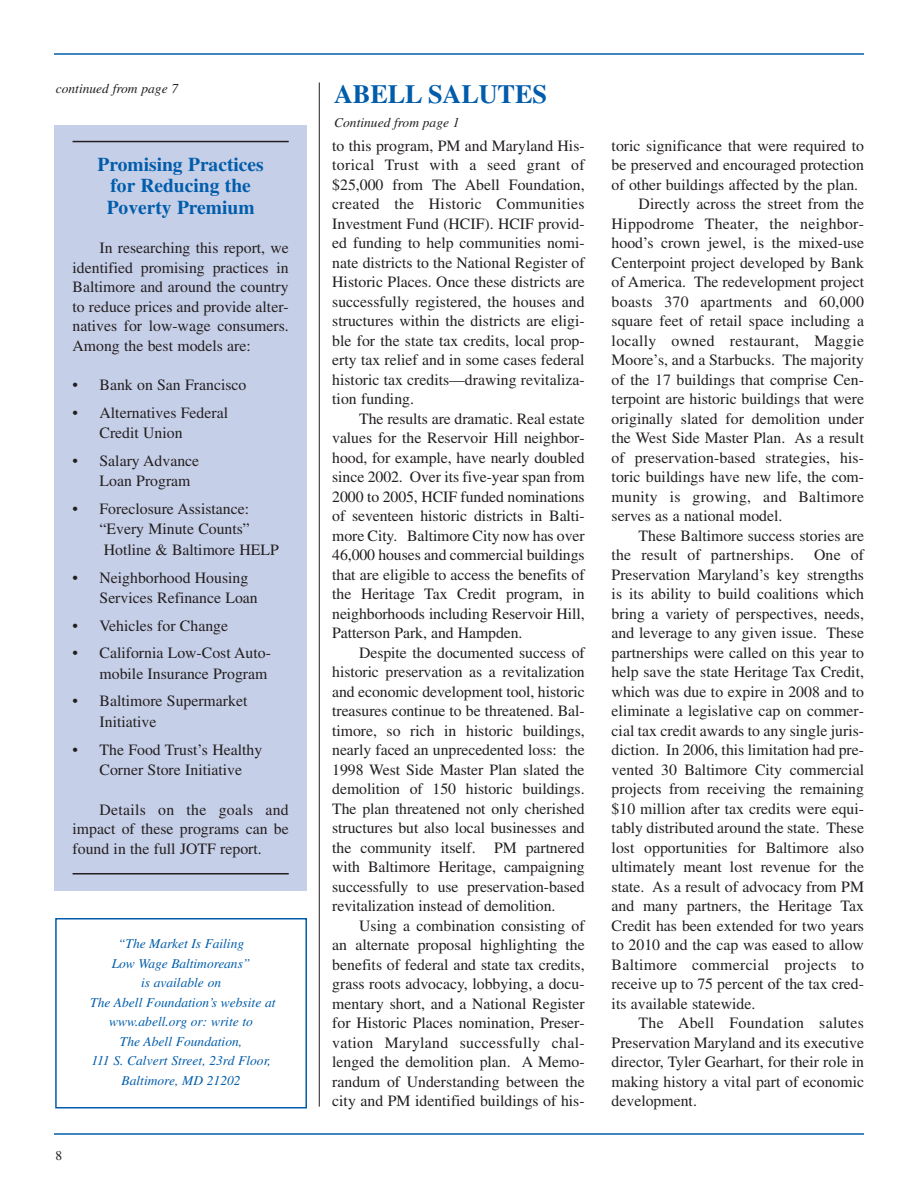
<style>
.page{position:relative;width:918px;height:1188px;background:#fff}
.page>*{position:absolute;margin:0;border:0;box-sizing:border-box;transform-origin:0 0}
.t1{font:700 26.25px "Times";letter-spacing:-.005em;color:#015dab}
.t2{font:700 19.5px/21.8px "Times";color:#015dab;text-align:center}
.t3{font:15.75px/19.5px "Times";color:#231f20;text-align:justify}
.t4{font:15.75px "Times";letter-spacing:.02em;color:#231f20}
.t5{font:italic 13.5px/19.5px "Times";color:#015dab;text-align:center}
.t6{font:italic 13.5px "Times";color:#231f20}
.t7{font:13.5px "Times";color:#231f20}
</style>
<div class="page">
<div style="left:54px;top:125px;width:253px;height:766px;background:#c6cfe8"></div>
<hr style="left:54px;top:1133px;width:810px;height:2px;background:#015dab">
<hr style="left:54px;top:53px;width:810px;height:2px;background:#015dab">
<hr style="left:319px;top:82px;width:1px;height:1025px;background:#231f20">
<div style="left:55px;top:918px;width:252px;height:190px;border:2px solid #015dab"></div>
<hr style="left:73px;top:141px;width:216px;height:1px;background:#231f20">
<hr style="left:73px;top:873px;width:216px;height:1px;background:#231f20">
<p class="t6" style="left:56px;top:84px;width:124px">continued from page 7</p>
<p class="t2" style="left:97px;top:155px;width:168px">Promising Practices for Reducing the<br>Poverty Premium</p>
<p class="t3" style="left:73px;top:240px;width:218px;text-indent:27px">In researching this report, we identified promising practices in Baltimore and around the country to reduce prices and provide alter&shy;natives for low-wage consumers.<br>Among the best models are:</p>
<p class="t3" style="left:73px;top:377px;width:175px">• Bank on San Francisco</p>
<p class="t3" style="left:100px;top:404px;width:130px;line-height:20.2px;text-indent:-27px">• Alternatives Federal<br>Credit Union</p>
<p class="t3" style="left:100px;top:452px;width:101px;line-height:20.2px;text-indent:-27px">• Salary Advance<br>Loan Program</p>
<p class="t3" style="left:100px;top:500px;width:181px;line-height:20.2px;text-align:left;text-indent:-27px">• Foreclosure Assistance: “Every Minute Counts”<br>Hotline &amp; Baltimore HELP</p>
<p class="t3" style="left:100px;top:569px;width:160px;line-height:20.2px;text-indent:-27px">• Neighborhood Housing<br>Services Refinance Loan</p>
<p class="t3" style="left:73px;top:617px;width:157px">• Vehicles for Change</p>
<p class="t3" style="left:73px;top:645px;width:200px;line-height:20.2px;text-align:right">• California Low-Cost Auto&shy;mobile Insurance Program</p>
<p class="t3" style="left:100px;top:693px;width:149px;line-height:20.2px;text-indent:-27px">• Baltimore Supermarket<br>Initiative</p>
<p class="t3" style="left:73px;top:741px;width:191px;line-height:20.2px;text-align:center">• The Food Trust’s Healthy<br>Corner Store Initiative</p>
<p class="t3" style="left:73px;top:801px;width:218px;text-indent:27px">Details on the goals and impact of these programs can be found in the full JOTF report.</p>
<p class="t7" style="left:56px;top:1151px;width:8px">8</p>
<p class="t5" style="left:90px;top:935px;width:187px">“The Market Is Failing<br>Low Wage Baltimoreans”<br>is available on<br>The Abell Foundation’s website at www.abell.org or: write to<br>The Abell Foundation,<br>111 S. Calvert Street, 23rd Floor,<br>Baltimore, MD 21202</p>
<h1 class="t1" style="left:334px;top:85px;width:214px">ABELL SALUTES</h1>
<p class="t6" style="left:334px;top:117px;width:127px">Continued from page 1</p>
<p class="t3" style="left:332px;top:137px;width:254px">to this program, PM and Maryland His&shy;torical Trust with a seed grant of $25,000 from The Abell Foundation, created the Historic Communities Investment Fund (HCIF). HCIF provid&shy;ed funding to help communities nomi&shy;nate districts to the National Register of Historic Places. Once these districts are successfully registered, the houses and structures within the districts are eligi&shy;ble for the state tax credits, local prop&shy;erty tax relief and in some cases federal historic tax credits—drawing revitaliza&shy;tion funding.</p>
<p class="t3" style="left:332px;top:410px;width:254px;text-indent:27px">The results are dramatic. Real estate values for the Reservoir Hill neighbor&shy;hood, for example, have nearly doubled since 2002. Over its five-year span from 2000 to 2005, HCIF funded nominations of seventeen historic districts in Balti&shy;more City. Baltimore City now has over 46,000 houses and commercial buildings that are eligible to access the benefits of the Heritage Tax Credit program, in neighborhoods including Reservoir Hill, Patterson Park, and Hampden.</p>
<p class="t3" style="left:332px;top:644px;width:254px;text-indent:27px">Despite the documented success of historic preservation as a revitalization and economic development tool, historic treasures continue to be threatened. Bal&shy;timore, so rich in historic buildings, nearly faced an unprecedented loss: the 1998 West Side Master Plan slated the demolition of 150 historic buildings.<br>The plan threatened not only cherished structures but also local businesses and the community itself. PM partnered with Baltimore Heritage, campaigning successfully to use preservation-based revitalization instead of demolition.</p>
<p class="t3" style="left:332px;top:917px;width:254px;text-indent:27px">Using a combination consisting of an alternate proposal highlighting the benefits of federal and state tax credits, grass roots advocacy, lobbying, a docu&shy;mentary short, and a National Register for Historic Places nomination, Preser&shy;vation Maryland successfully chal&shy;lenged the demolition plan. A Memo&shy;randum of Understanding between the city and PM identified buildings of his-</p>
<p class="t3" style="left:612px;top:137px;width:254px">toric significance that were required to</p>
<p class="t3" style="left:612px;top:157px;width:254px">be preserved and encouraged protection</p>
<p class="t3" style="left:612px;top:176px;width:248px">of other buildings affected by the plan.</p>
<p class="t3" style="left:639px;top:196px;width:227px">Directly across the street from the</p>
<p class="t4" style="left:612px;top:218px;width:254px">Hippodrome Theater, the neighbor-</p>
<p class="t3" style="left:612px;top:235px;width:254px">hood’s crown jewel, is the mixed-use</p>
<p class="t3" style="left:612px;top:254px;width:254px">Centerpoint project developed by Bank</p>
<p class="t3" style="left:612px;top:274px;width:254px">of America. The redevelopment project</p>
<p class="t4" style="left:612px;top:296px;width:254px">boasts 370 apartments and 60,000</p>
<p class="t3" style="left:612px;top:313px;width:254px">square feet of retail space including a</p>
<p class="t4" style="left:612px;top:335px;width:254px">locally owned restaurant, Maggie</p>
<p class="t3" style="left:612px;top:352px;width:254px">Moore’s, and a Starbucks. The majority</p>
<p class="t3" style="left:612px;top:371px;width:254px">of the 17 buildings that comprise Cen-</p>
<p class="t3" style="left:612px;top:391px;width:254px">terpoint are historic buildings that were</p>
<p class="t3" style="left:612px;top:410px;width:254px">originally slated for demolition under</p>
<p class="t3" style="left:612px;top:430px;width:254px">the West Side Master Plan. As a result</p>
<p class="t3" style="left:612px;top:449px;width:254px">of preservation-based strategies, his-</p>
<p class="t3" style="left:612px;top:469px;width:254px">toric buildings have new life, the com-</p>
<p class="t4" style="left:612px;top:491px;width:254px">munity is growing, and Baltimore</p>
<p class="t3" style="left:612px;top:508px;width:172px">serves as a national model.</p>
<p class="t3" style="left:639px;top:527px;width:227px">These Baltimore success stories are</p>
<p class="t3" style="left:612px;top:547px;width:184px">the result of partnerships.</p>
<p class="t3" style="left:612px;top:547px;width:254px;text-indent:202px">One of Preservation Maryland’s key strengths is its ability to build coalitions which bring a variety of perspectives, needs, and leverage to any given issue. These partnerships were called on this year to help save the state Heritage Tax Credit, which was due to expire in 2008 and to eliminate a legislative cap on commer&shy;cial tax credit awards to any single juris&shy;diction. In 2006, this limitation had pre&shy;vented 30 Baltimore City commercial projects from receiving the remaining $10 million after tax credits were equi&shy;tably distributed around the state. These lost opportunities for Baltimore also ultimately meant lost revenue for the state. As a result of advocacy from PM and many partners, the Heritage Tax Credit has been extended for two years to 2010 and the cap was eased to allow Baltimore commercial projects to receive up to 75 percent of the tax cred&shy;its available statewide.</p>
<p class="t3" style="left:612px;top:1015px;width:254px;text-indent:27px">The Abell Foundation salutes Preservation Maryland and its executive director, Tyler Gearhart, for their role in making history a vital part of economic development.</p>
</div>
